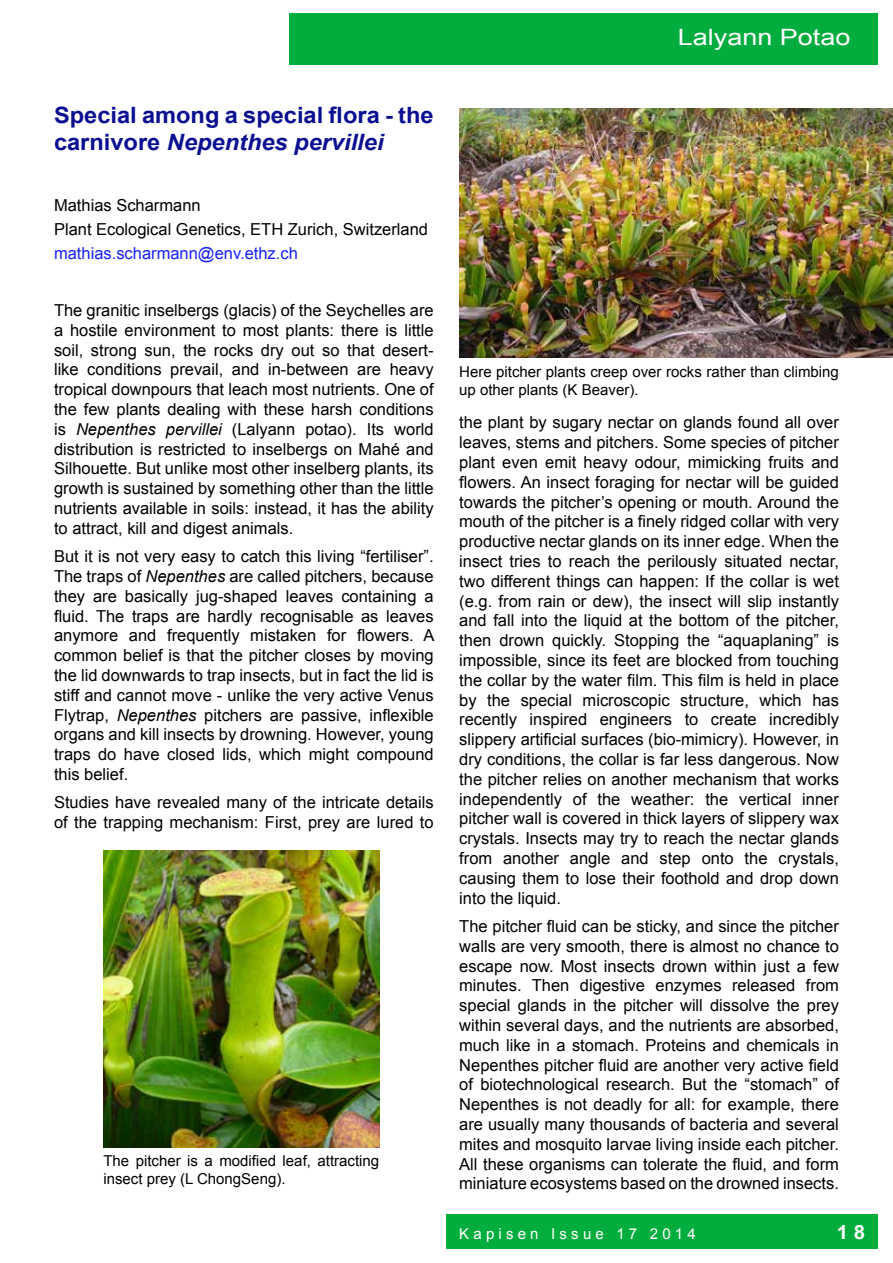
<style>
.page{position:relative;width:893px;height:1263px;background:#fff}
.page>*{position:absolute;margin:0;border:0;box-sizing:border-box;transform-origin:0 0}
.t1{font:700 22.5px/27px "Arial";color:#0a0f92;scale:1.05 1}
.t2{font:22.5px "Arial";color:#fff;scale:1.2 1}
.t3{font:700 19.5px "Arial";color:#fff;scale:1.05 1}
.t4{font:16.5px/19.8px "Arial";color:#000;text-align:justify}
.t5{font:16.5px "Arial";color:#1922fb}
.t6{font:15px/18px "Arial";color:#000}
.t7{font:15px "Arial";letter-spacing:.28em;color:#fff}
.s1{font-style:italic}
</style>
<div class="page">
<div style="left:446px;top:1214px;width:432px;height:34px;background:#00ad3d"></div>
<div style="left:289px;top:13px;width:589px;height:52px;background:#00ad3d"></div>
<img style="left:103px;top:850px;width:276px;height:297px">
<img style="left:459px;top:108px;width:434px;height:249px">
<h1 class="t1" style="left:54px;top:103px;width:363px">Special among a special flora - the carnivore <span class="s1">Nepenthes pervillei</span></h1>
<p class="t4" style="left:54px;top:194px;width:376px;line-height:24px">Mathias Scharmann<br>Plant Ecological Genetics, ETH Zurich, Switzerland</p>
<p class="t5" style="left:54px;top:243px;width:245px">mathias.scharmann@env.ethz.ch</p>
<p class="t4" style="left:54px;top:300px;width:381px">The granitic inselbergs (glacis) of the Seychelles are a hostile environment to most plants: there is little soil, strong sun, the rocks dry out so that desert&shy;like conditions prevail, and in-between are heavy tropical downpours that leach most nutrients. One of the few plants dealing with these harsh conditions is <span class="s1">Nepenthes pervillei</span> (Lalyann potao). Its world distribution is restricted to inselbergs on Mahé and Silhouette. But unlike most other inselberg plants, its growth is sustained by something other than the little nutrients available in soils: instead, it has the ability to attract, kill and digest animals.</p>
<p class="t4" style="left:54px;top:547px;width:382px">But it is not very easy to catch this living “fertiliser”.<br>The traps of <span class="s1">Nepenthes</span> are called pitchers, because they are basically jug-shaped leaves containing a fluid. The traps are hardly recognisable as leaves anymore and frequently mistaken for flowers. A common belief is that the pitcher closes by moving the lid downwards to trap insects, but in fact the lid is stiff and cannot move - unlike the very active Venus Flytrap, <span class="s1">Nepenthes</span> pitchers are passive, inflexible organs and kill insects by drowning. However, young traps do have closed lids, which might compound this belief.</p>
<p class="t4" style="left:54px;top:793px;width:381px">Studies have revealed many of the intricate details of the trapping mechanism: First, prey are lured to</p>
<p class="t6" style="left:103px;top:1152px;width:277px">The pitcher is a modified leaf, attracting insect prey (L ChongSeng).</p>
<h1 class="t2" style="left:678px;top:23px;width:145px">Lalyann Potao</h1>
<p class="t6" style="left:459px;top:362px;width:381px">Here pitcher plants creep over rocks rather than climbing up other plants (K Beaver).</p>
<p class="t4" style="left:459px;top:413px;width:381px">the plant by sugary nectar on glands found all over leaves, stems and pitchers. Some species of pitcher plant even emit heavy odour, mimicking fruits and flowers. An insect foraging for nectar will be guided towards the pitcher’s opening or mouth. Around the mouth of the pitcher is a finely ridged collar with very productive nectar glands on its inner edge. When the insect tries to reach the perilously situated nectar, two different things can happen: If the collar is wet (e.g. from rain or dew), the insect will slip instantly and fall into the liquid at the bottom of the pitcher, then drown quickly. Stopping the “aquaplaning” is impossible, since its feet are blocked from touching the collar by the water film. This film is held in place by the special microscopic structure, which has recently inspired engineers to create incredibly slippery artificial surfaces (bio-mimicry). However, in dry conditions, the collar is far less dangerous. Now the pitcher relies on another mechanism that works independently of the weather: the vertical inner pitcher wall is covered in thick layers of slippery wax crystals. Insects may try to reach the nectar glands from another angle and step onto the crystals, causing them to lose their foothold and drop down into the liquid.</p>
<p class="t4" style="left:459px;top:916px;width:381px">The pitcher fluid can be sticky, and since the pitcher walls are very smooth, there is almost no chance to escape now. Most insects drown within just a few minutes. Then digestive enzymes released from special glands in the pitcher will dissolve the prey within several days, and the nutrients are absorbed, much like in a stomach. Proteins and chemicals in Nepenthes pitcher fluid are another very active field of biotechnological research. But the “stomach” of Nepenthes is not deadly for all: for example, there are usually many thousands of bacteria and several mites and mosquito larvae living inside each pitcher.<br>All these organisms can tolerate the fluid, and form miniature ecosystems based on the drowned insects.</p>
<p class="t7" style="left:459px;top:1224px;width:238px">Kapisen Issue 17 2014</p>
<p class="t3" style="left:837px;top:1219px;width:29px">1 8</p>
</div>
